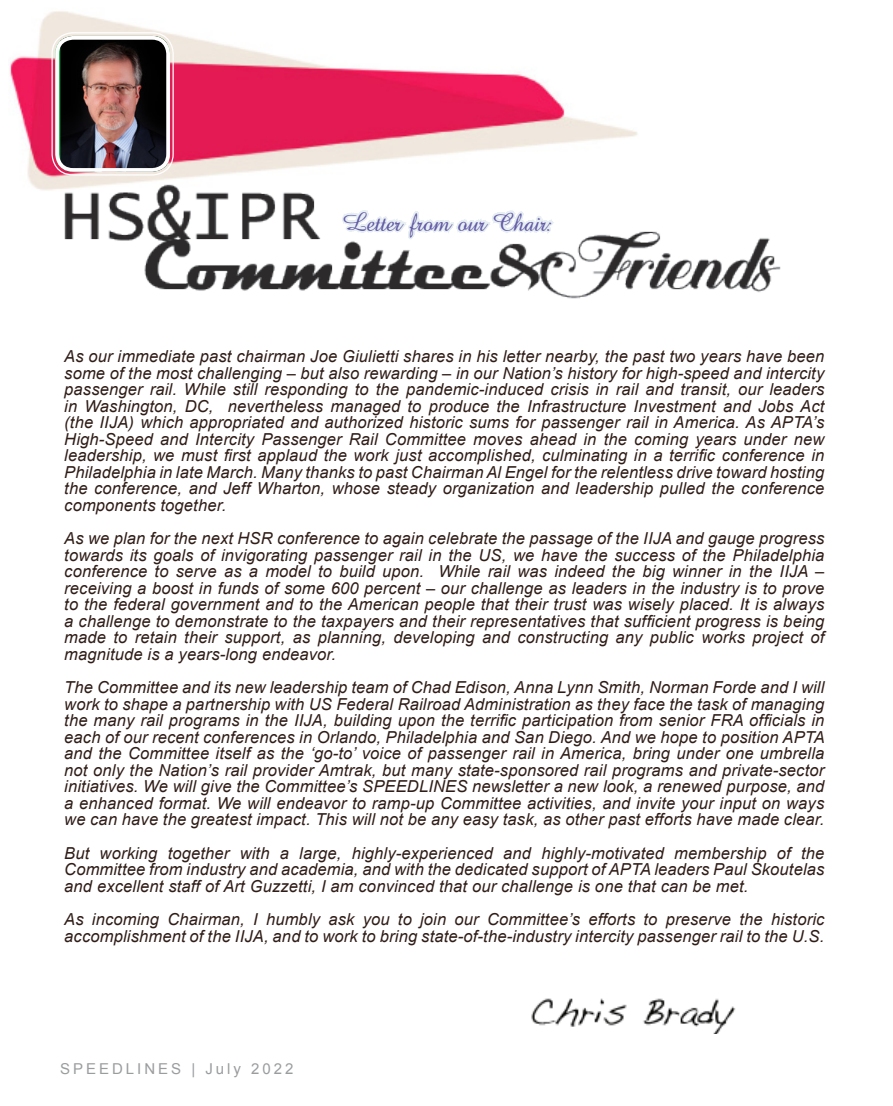
<style>
.page{position:relative;width:893px;height:1106px;background:#fff}
.page>*{position:absolute;margin:0;border:0;box-sizing:border-box;transform-origin:0 0}
.t1{font:italic 16.5px/16.5px "Arial";letter-spacing:.01em;color:#301d17;text-align:justify}
.t2{font:16.5px "Abbeyline";color:#625aa7}
.Footer_Master_page{font:15px "Arial";letter-spacing:.2em;color:#9a9c9e}
</style>
<div class="page">
<img style="left:531px;top:998px;width:205px;height:35px">
<img style="left:8px;top:11px;width:630px;height:180px">
<img style="left:60px;top:36px;width:107px;height:136px">
<div style="left:52px;top:32px;width:122px;height:143px;border:1px solid #fff;border-radius:21px"></div>
<div style="left:55px;top:36px;width:115px;height:136px;border:4px solid #fff;border-radius:16px"></div>
<img style="left:45px;top:175px;width:736px;height:123px">
<svg style="left:341px;top:193px;width:213px;height:55px"></svg>
<div style="left:617px;top:64px;width:229px;height:30px;background:#fff"></div>
<p class="t2" style="left:343px;top:215px;width:209px">Letter from our Chair:</p>
<p class="t1" style="left:64px;top:348px;width:762px">As our immediate past chairman Joe Giulietti shares in his letter nearby, the past two years have been some of the most challenging – but also rewarding – in our Nation’s history for high-speed and intercity passenger rail. While still responding to the pandemic-induced crisis in rail and transit, our leaders in Washington, DC, nevertheless managed to produce the Infrastructure Investment and Jobs Act (the IIJA) which appropriated and authorized historic sums for passenger rail in America. As APTA’s High-Speed and Intercity Passenger Rail Committee moves ahead in the coming years under new leadership, we must first applaud the work just accomplished, culminating in a terrific conference in Philadelphia in late March. Many thanks to past Chairman Al Engel for the relentless drive toward hosting the conference, and Jeff Wharton, whose steady organization and leadership pulled the conference components together.</p>
<p class="t1" style="left:64px;top:530px;width:762px">As we plan for the next HSR conference to again celebrate the passage of the IIJA and gauge progress towards its goals of invigorating passenger rail in the US, we have the success of the Philadelphia conference to serve as a model to build upon. While rail was indeed the big winner in the IIJA – receiving a boost in funds of some 600 percent – our challenge as leaders in the industry is to prove to the federal government and to the American people that their trust was wisely placed. It is always a challenge to demonstrate to the taxpayers and their representatives that sufficient progress is being made to retain their support, as planning, developing and constructing any public works project of magnitude is a years-long endeavor.</p>
<p class="t1" style="left:64px;top:679px;width:762px">The Committee and its new leadership team of Chad Edison, Anna Lynn Smith, Norman Forde and I will work to shape a partnership with US Federal Railroad Administration as they face the task of managing the many rail programs in the IIJA, building upon the terrific participation from senior FRA officials in each of our recent conferences in Orlando, Philadelphia and San Diego. And we hope to position APTA and the Committee itself as the ‘go-to’ voice of passenger rail in America, bring under one umbrella not only the Nation’s rail provider Amtrak, but many state-sponsored rail programs and private-sector initiatives. We will give the Committee’s SPEEDLINES newsletter a new look, a renewed purpose, and a enhanced format. We will endeavor to ramp-up Committee activities, and invite your input on ways we can have the greatest impact. This will not be any easy task, as other past efforts have made clear.</p>
<p class="t1" style="left:64px;top:845px;width:762px">But working together with a large, highly-experienced and highly-motivated membership of the Committee from industry and academia, and with the dedicated support of APTA leaders Paul Skoutelas and excellent staff of Art Guzzetti, I am convinced that our challenge is one that can be met.</p>
<p class="t1" style="left:64px;top:911px;width:762px">As incoming Chairman, I humbly ask you to join our Committee’s efforts to preserve the historic accomplishment of the IIJA, and to work to bring state-of-the-industry intercity passenger rail to the U.S.</p>
<p class="Footer_Master_page" style="left:60px;top:1059px;width:235px">SPEEDLINES | July 2022</p>
</div>
